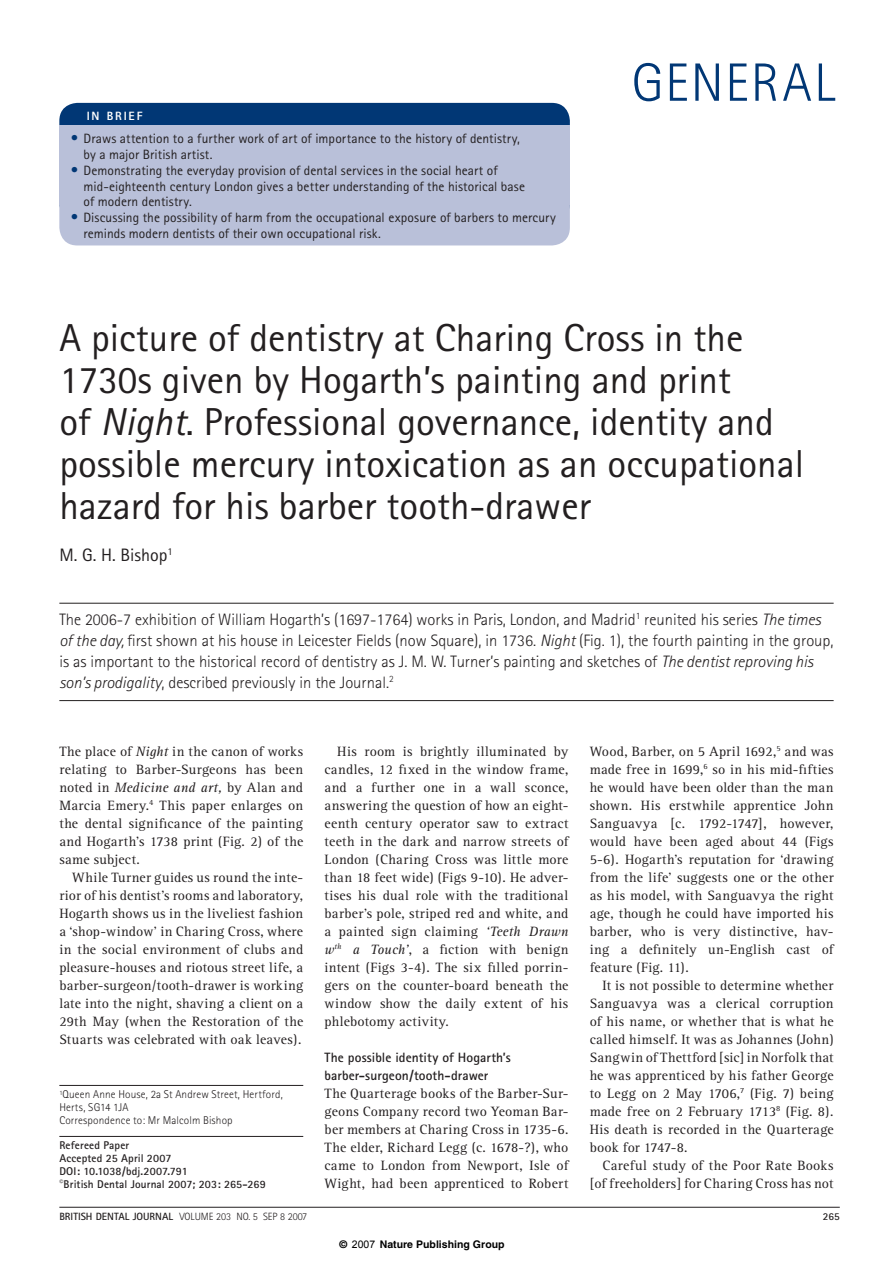
<style>
.page{position:relative;width:893px;height:1263px;background:#fff}
.page>*{position:absolute;margin:0;border:0;box-sizing:border-box;transform-origin:0 0}
.t1{font:300 54px "Rotis Sans Serif";letter-spacing:.03em;color:#013775}
.t2{font:39px/42px "Rotis Sans Serif";color:#231f20}
.t3{font:18px "Rotis Sans Serif";color:#231f20}
.t4{font:300 16.5px/21px "Rotis Sans Serif";color:#231f20}
.t5{font:13.95px/18px "Rotis Serif";letter-spacing:.015em;color:#231f20;text-align:justify}
.t6{font:13.5px/15.8px "Rotis Sans Serif";letter-spacing:.005em;color:#231f20}
.t7{font:700 13.5px/18px "Rotis Sans Serif";letter-spacing:.005em;color:#231f20}
.t8{font:800 12px "Rotis Sans Serif";letter-spacing:.15em;color:#fff}
.t9{font:700 11.25px/12.8px "Rotis Sans Serif";letter-spacing:.01em;color:#231f20}
.t10{font:300 11.25px/12.8px "Rotis Sans Serif";letter-spacing:.015em;color:#231f20}
.t11{font:300 10.5px "Rotis Sans Serif";color:#231f20}
.t12{font:700 10.5px "Helvetica";color:#000}
.t13{font:700 10.5px "Rotis Sans Serif";color:#231f20}
.t14{font:italic 8.1px "Rotis Serif";color:#231f20}
.s1{font-size:15px;color:#013775}
.s2{font-style:italic}
.s3{font-size:13.95px}
.s4{font-weight:700}
.s5{font-family:"Arial";font-weight:400}
</style>
<div class="page">
<div style="left:59px;top:103px;width:511px;height:118px;background:#013775;border-radius:18px"></div>
<div style="left:59px;top:126px;width:511px;height:119px;background:#b9c0d9;border-radius:18px"></div>
<div style="left:59px;top:126px;width:511px;height:79px;background:#b9c0d9"></div>
<hr style="left:59px;top:603px;width:774px;height:1px;background:#231f20">
<hr style="left:59px;top:700px;width:774px;height:1px;background:#231f20">
<hr style="left:59px;top:1085px;width:244px;height:1px;background:#231f20">
<hr style="left:59px;top:1136px;width:244px;height:1px;background:#231f20">
<hr style="left:59px;top:1207px;width:780px;height:1px;background:#231f20">
<h6 class="t8" style="left:87px;top:111px;width:57px">IN BRIEF</h6>
<p class="t6" style="left:83px;top:132px;width:438px;text-indent:-13px"><span class="s1">•</span> Draws attention to a further work of art of importance to the history of dentistry, by a major British artist.</p>
<p class="t6" style="left:83px;top:164px;width:443px;text-indent:-13px"><span class="s1">•</span> Demonstrating the everyday provision of dental services in the social heart of mid-eighteenth century London gives a better understanding of the historical base of modern dentistry.</p>
<p class="t6" style="left:83px;top:211px;width:474px;text-indent:-13px"><span class="s1">•</span> Discussing the possibility of harm from the occupational exposure of barbers to mercury reminds modern dentists of their own occupational risk.</p>
<h1 class="t1" style="left:631px;top:63px;width:205px">GENERAL</h1>
<h1 class="t2" style="left:59px;top:321px;width:746px">A picture of dentistry at Charing Cross in the 1730s given by Hogarth’s painting and print<br>of <span class="s2">Night</span>. Professional governance, identity and possible mercury intoxication as an occupational hazard for his barber tooth-drawer</h1>
<h4 class="t3" style="left:59px;top:549px;width:115px">M. G. H. Bishop<sup>1</sup></h4>
<p class="t4" style="left:59px;top:610px;width:775px">The 2006-7 exhibition of William Hogarth’s (1697-1764) works in Paris, London, and Madrid<sup>1</sup> reunited his series <span class="s2">The times of the day,</span> first shown at his house in Leicester Fields (now Square), in 1736. <span class="s2">Night</span> (Fig. 1), the fourth painting in the group, is as important to the historical record of dentistry as J. M. W. Turner’s painting and sketches of <span class="s2">The dentist reproving his son’s prodigality</span>, described previously in the Journal.<sup>2</sup></p>
<p class="t5" style="left:59px;top:744px;width:245px">The place of <span class="s2">Night</span> in the canon of works relating to Barber-Surgeons has been noted in <span class="s2">Medicine and art,</span> by Alan and Marcia Emery.<sup>4</sup> This paper enlarges on the dental significance of the painting and Hogarth’s 1738 print (Fig. 2) of the same subject.</p>
<p class="t5" style="left:59px;top:870px;width:245px;text-indent:13px">While Turner guides us round the inte&shy;rior of his dentist’s rooms and laboratory, Hogarth shows us in the liveliest fashion a ‘shop-window’ in Charing Cross, where in the social environment of clubs and pleasure-houses and riotous street life, a barber-surgeon/tooth-drawer is working late into the night, shaving a client on a 29th May (when the Restoration of the Stuarts was celebrated with oak leaves).</p>
<p class="t10" style="left:59px;top:1089px;width:225px"><sup>1</sup>Queen Anne House, 2a St Andrew Street, Hertford,<br>Herts, SG14 1JA<br>Correspondence to: Mr Malcolm Bishop</p>
<p class="t9" style="left:59px;top:1140px;width:208px">Refereed Paper<br>Accepted 25 April 2007<br>DOI: 10.1038/bdj.2007.791<br><sup>©</sup>British Dental Journal 2007; 203: 265-269</p>
<p class="t5" style="left:324px;top:744px;width:245px;text-indent:13px">His room is brightly illuminated by candles, 12 fixed in the window frame, and a further one in a wall sconce, answering the question of how an eight&shy;eenth century operator saw to extract teeth in the dark and narrow streets of London (Charing Cross was little more than 18 feet wide) (Figs 9-10). He adver&shy;tises his dual role with the traditional barber’s pole, striped red and white, and a painted sign claiming <span class="s2">‘Teeth Drawn</span></p>
<p class="t14" style="left:324px;top:944px;width:19px"><span class="s3">w</span>th</p>
<p class="t5" style="left:324px;top:942px;width:245px;text-indent:28px"><span class="s2">a Touch’</span>, a fiction with benign intent (Figs 3-4). The six filled porrin&shy;gers on the counter-board beneath the window show the daily extent of his phlebotomy activity.</p>
<p class="t7" style="left:324px;top:1050px;width:188px">The possible identity of Hogarth’s barber-surgeon/tooth-drawer</p>
<p class="t5" style="left:324px;top:1086px;width:245px">The Quarterage books of the Barber-Sur&shy;geons Company record two Yeoman Bar&shy;ber members at Charing Cross in 1735-6.<br>The elder, Richard Legg (c. 1678-?), who came to London from Newport, Isle of Wight, had been apprenticed to Robert</p>
<p class="t5" style="left:589px;top:744px;width:245px">Wood, Barber, on 5 April 1692,<sup>5</sup> and was made free in 1699,<sup>6</sup> so in his mid-fifties he would have been older than the man shown. His erstwhile apprentice John Sanguavya [c. 1792-1747], however, would have been aged about 44 (Figs 5-6). Hogarth’s reputation for ‘drawing from the life’ suggests one or the other as his model, with Sanguavya the right age, though he could have imported his barber, who is very distinctive, hav&shy;ing a definitely un-English cast of feature (Fig. 11).</p>
<p class="t5" style="left:589px;top:978px;width:245px;text-indent:13px">It is not possible to determine whether Sanguavya was a clerical corruption of his name, or whether that is what he called himself. It was as Johannes (John)<br>Sangwin of Thettford [sic] in Norfolk that he was apprenticed by his father George to Legg on 2 May 1706,<sup>7</sup> (Fig. 7) being made free on 2 February 1713<sup>8</sup> (Fig. 8).<br>His death is recorded in the Quarterage book for 1747-8.</p>
<p class="t5" style="left:589px;top:1158px;width:245px;text-align:right">Careful study of the Poor Rate Books [of freeholders] for Charing Cross has not</p>
<p class="t11" style="left:59px;top:1213px;width:249px"><span class="s4">BRITISH DENTAL JOURNAL</span> VOLUME 203 NO. 5 SEP 8 2007</p>
<p class="t13" style="left:822px;top:1213px;width:18px">265</p>
<p class="t12" style="left:339px;top:1238px;width:166px">© <span class="s5">2007</span> Nature Publishing Group</p>
</div>
